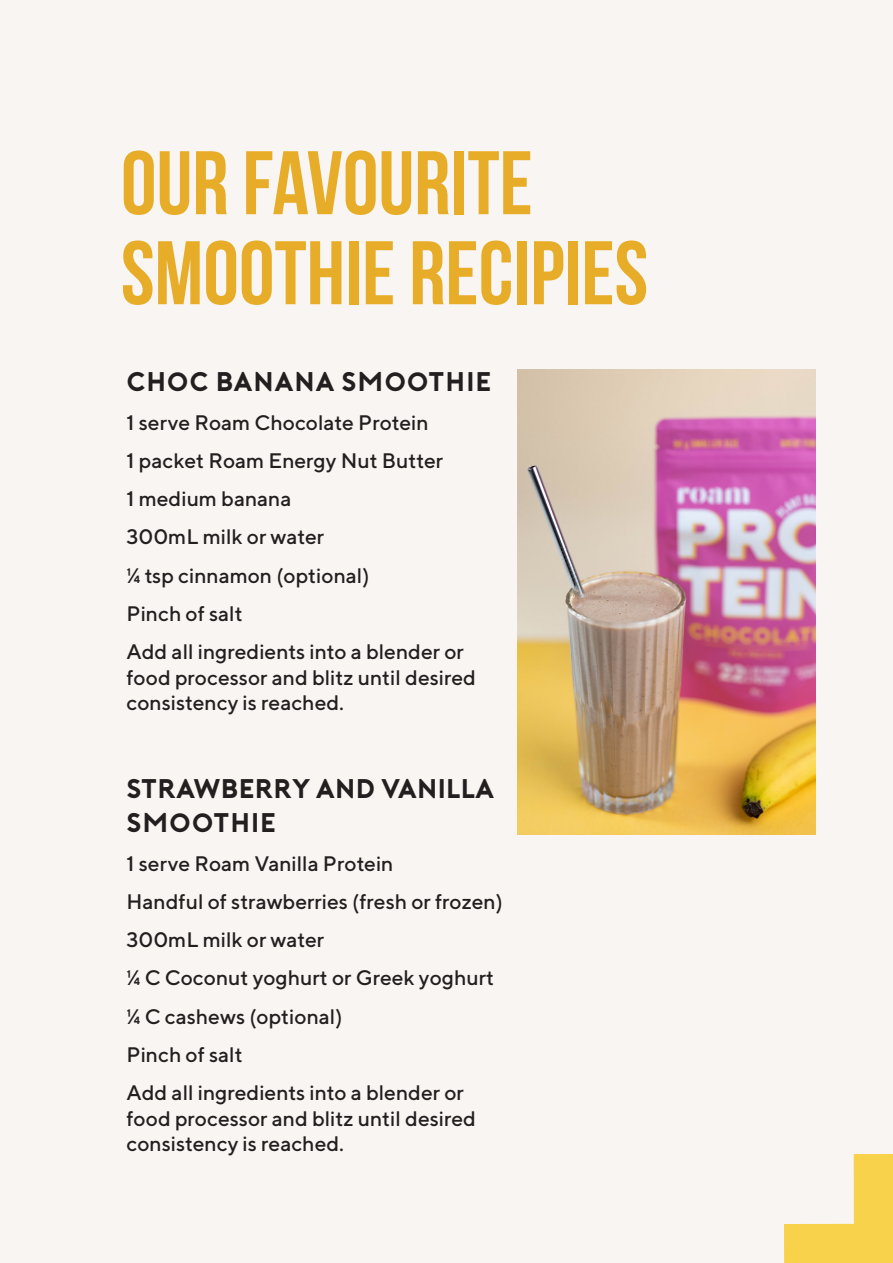
<style>
.page{position:relative;width:893px;height:1263px;background:#f8f5f2}
.page>*{position:absolute;margin:0;border:0;box-sizing:border-box;transform-origin:0 0}
.t1{font:90px "Bebas Neue";color:#e8ad28}
.t2{font:700 27px/34.5px "Porter";letter-spacing:-.02em;color:#231f20}
.t3{font:700 27px "Porter";color:#231f20}
.t4{font:500 21px/25.5px "TT Norms";color:#231f20}
</style>
<div class="page">
<svg style="left:784px;top:1154px;width:109px;height:109px"></svg>
<img style="left:517px;top:370px;width:298px;height:464px">
<p class="t1" style="left:121px;top:134px;width:413px">OUR FAVOURITE</p>
<p class="t1" style="left:121px;top:224px;width:529px">SMOOTHIE RECIPIES</p>
<p class="t3" style="left:126px;top:367px;width:367px">CHOC BANANA SMOOTHIE</p>
<p class="t4" style="left:126px;top:409px;width:304px">1 serve Roam Chocolate Protein</p>
<p class="t4" style="left:126px;top:447px;width:318px">1 packet Roam Energy Nut Butter</p>
<p class="t4" style="left:126px;top:485px;width:166px">1 medium banana</p>
<p class="t4" style="left:126px;top:524px;width:199px">300mL milk or water</p>
<p class="t4" style="left:126px;top:562px;width:244px">¼ tsp cinnamon (optional)</p>
<p class="t4" style="left:126px;top:600px;width:118px">Pinch of salt</p>
<p class="t4" style="left:126px;top:639px;width:351px">Add all ingredients into a blender or food processor and blitz until desired consistency is reached.</p>
<p class="t2" style="left:126px;top:771px;width:370px">STRAWBERRY AND VANILLA<br>SMOOTHIE</p>
<p class="t4" style="left:126px;top:850px;width:268px">1 serve Roam Vanilla Protein</p>
<p class="t4" style="left:126px;top:888px;width:378px">Handful of strawberries (fresh or frozen)</p>
<p class="t4" style="left:126px;top:926px;width:199px">300mL milk or water</p>
<p class="t4" style="left:126px;top:965px;width:369px">¼ C Coconut yoghurt or Greek yoghurt</p>
<p class="t4" style="left:126px;top:1003px;width:217px">¼ C cashews (optional)</p>
<p class="t4" style="left:126px;top:1041px;width:118px">Pinch of salt</p>
<p class="t4" style="left:126px;top:1079px;width:351px">Add all ingredients into a blender or food processor and blitz until desired consistency is reached.</p>
</div>
